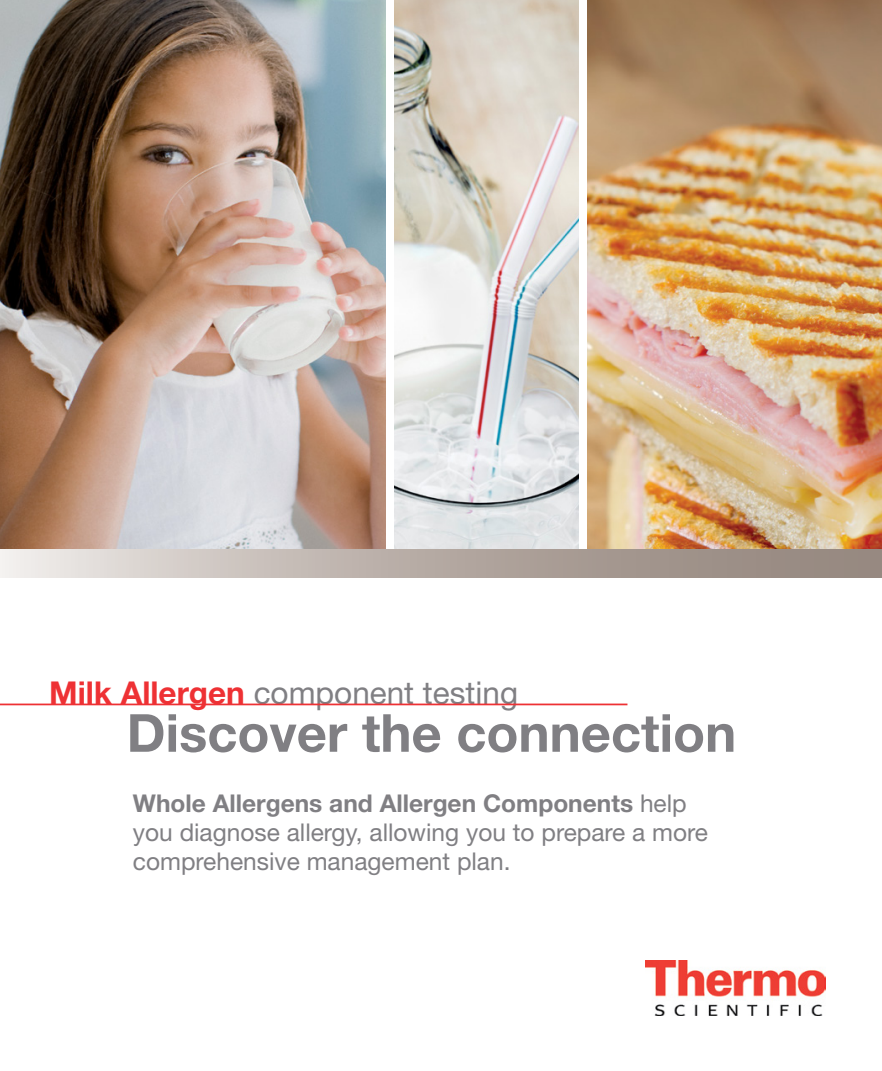
<style>
.page{position:relative;width:882px;height:1071px;background:#fff}
.page>*{position:absolute;margin:0;border:0;box-sizing:border-box;transform-origin:0 0}
.t1{font:700 52.5px "Helvetica Neue LT Std";color:#807f83}
.t2{font:31.5px "Helvetica Neue LT Std";color:#807f83}
.t3{font:24.5px/29.4px "Helvetica Neue LT Std";color:#807f83}
.s1{font-weight:700;color:#ee3134}
.s2{font-weight:700}
</style>
<div class="page">
<img style="left:587px;top:0;width:295px;height:550px">
<img style="left:0;top:0;width:386px;height:550px">
<img style="left:394px;top:0;width:185px;height:550px">
<div style="left:0;top:550px;width:882px;height:27px;background:linear-gradient(to right,#e8e3e0,#8b7b72)"></div>
<hr style="left:0;top:704px;width:627px;height:1px;background:#ee3134">
<img style="left:646px;top:961px;width:180px;height:55px">
<p class="t2" style="left:49px;top:674px;width:470px"><span class="s1">Milk Allergen</span> component testing</p>
<h1 class="t1" style="left:127px;top:701px;width:611px">Discover the connection</h1>
<p class="t3" style="left:133px;top:788px;width:577px"><span class="s2">Whole Allergens and Allergen Components</span> help you diagnose allergy, allowing you to prepare a more comprehensive management plan.</p>
</div>
